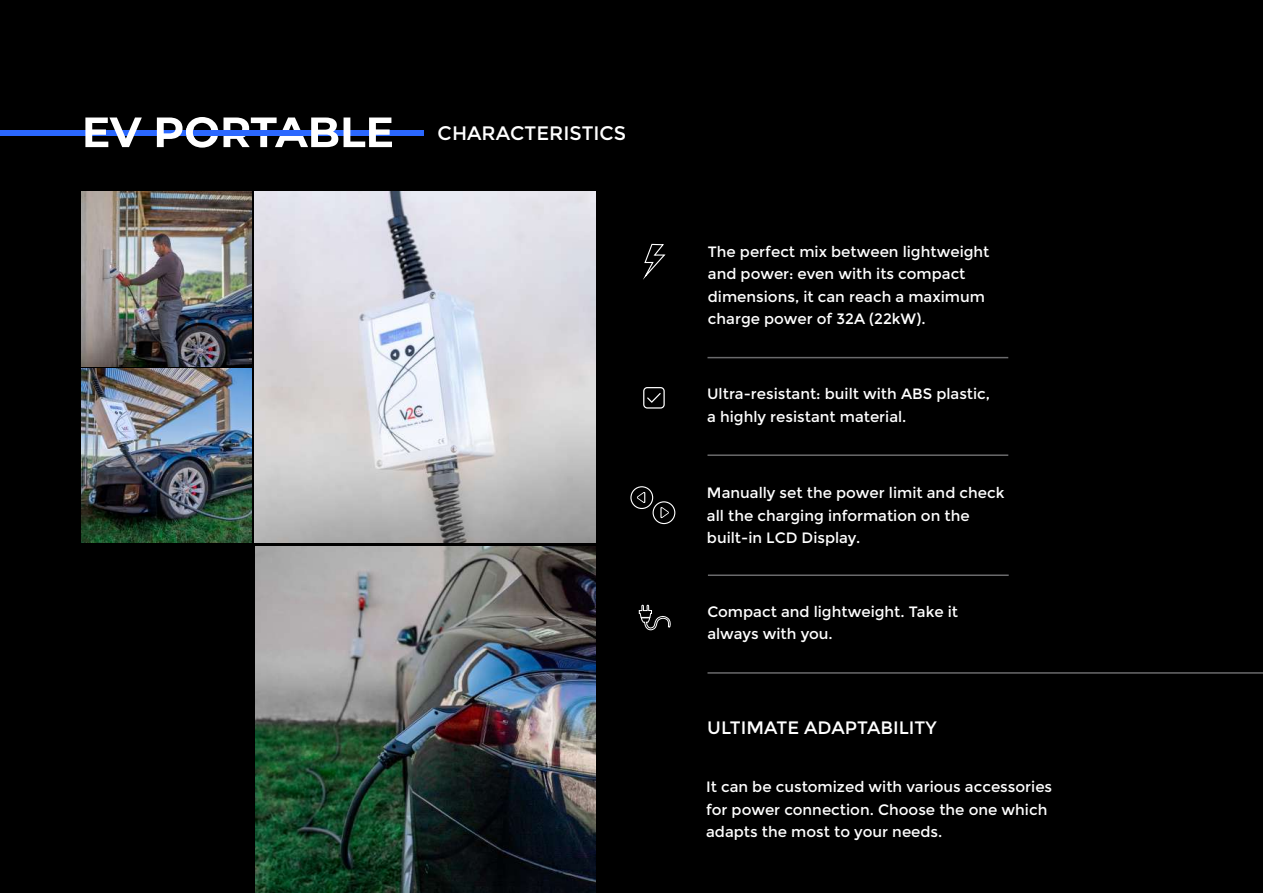
<style>
.page{position:relative;width:1263px;height:893px;background:#000}
.page>*{position:absolute;margin:0;border:0;box-sizing:border-box;transform-origin:0 0}
.t1{font:19.5px "Montserrat";color:#fff}
.t2{font:18px "Montserrat";color:#fff}
.t3{font:15px/22.5px "Montserrat";color:#fff}
</style>
<div class="page">
<hr style="left:707px;top:357px;width:301px;height:1px;background:#6a6a6c">
<hr style="left:707px;top:454px;width:301px;height:2px;background:#6a6a6c">
<hr style="left:707px;top:672px;width:556px;height:2px;background:#6a6a6c">
<div style="left:0;top:131px;width:424px;height:5px;background:#2b68ff"></div>
<svg style="left:85px;top:118px;width:57px;height:29px"></svg>
<svg style="left:157px;top:117px;width:181px;height:31px"></svg>
<svg style="left:344px;top:118px;width:48px;height:29px"></svg>
<svg style="left:643px;top:243px;width:23px;height:37px"></svg>
<svg style="left:638px;top:604px;width:33px;height:27px"></svg>
<hr style="left:708px;top:574px;width:301px;height:2px;background:#6a6a6c">
<svg style="left:637px;top:492px;width:8px;height:11px"></svg>
<div style="left:630px;top:486px;width:23px;height:23px;border:1px solid #fff;border-radius:50%"></div>
<svg style="left:660px;top:507px;width:9px;height:11px"></svg>
<div style="left:652px;top:501px;width:23px;height:23px;border:1px solid #fff;border-radius:50%"></div>
<svg style="left:643px;top:387px;width:22px;height:22px"></svg>
<img style="left:82px;top:192px;width:170px;height:174px">
<img style="left:82px;top:369px;width:169px;height:174px">
<img style="left:255px;top:546px;width:340px;height:347px">
<img style="left:255px;top:192px;width:340px;height:351px">
<h1 class="t1" style="left:438px;top:122px;width:190px">CHARACTERISTICS</h1>
<p class="t3" style="left:708px;top:240px;width:283px">The perfect mix between lightweight and power: even with its compact dimensions, it can reach a maximum charge power of 32A (22kW).</p>
<p class="t3" style="left:707px;top:383px;width:284px">Ultra-resistant: built with ABS plastic, a highly resistant material.</p>
<p class="t3" style="left:707px;top:482px;width:299px">Manually set the power limit and check all the charging information on the built-in LCD Display.</p>
<p class="t3" style="left:707px;top:600px;width:252px">Compact and lightweight. Take it always with you.</p>
<p class="t2" style="left:707px;top:717px;width:231px">ULTIMATE ADAPTABILITY</p>
<p class="t3" style="left:706px;top:776px;width:348px">It can be customized with various accessories for power connection. Choose the one which adapts the most to your needs.</p>
</div>
